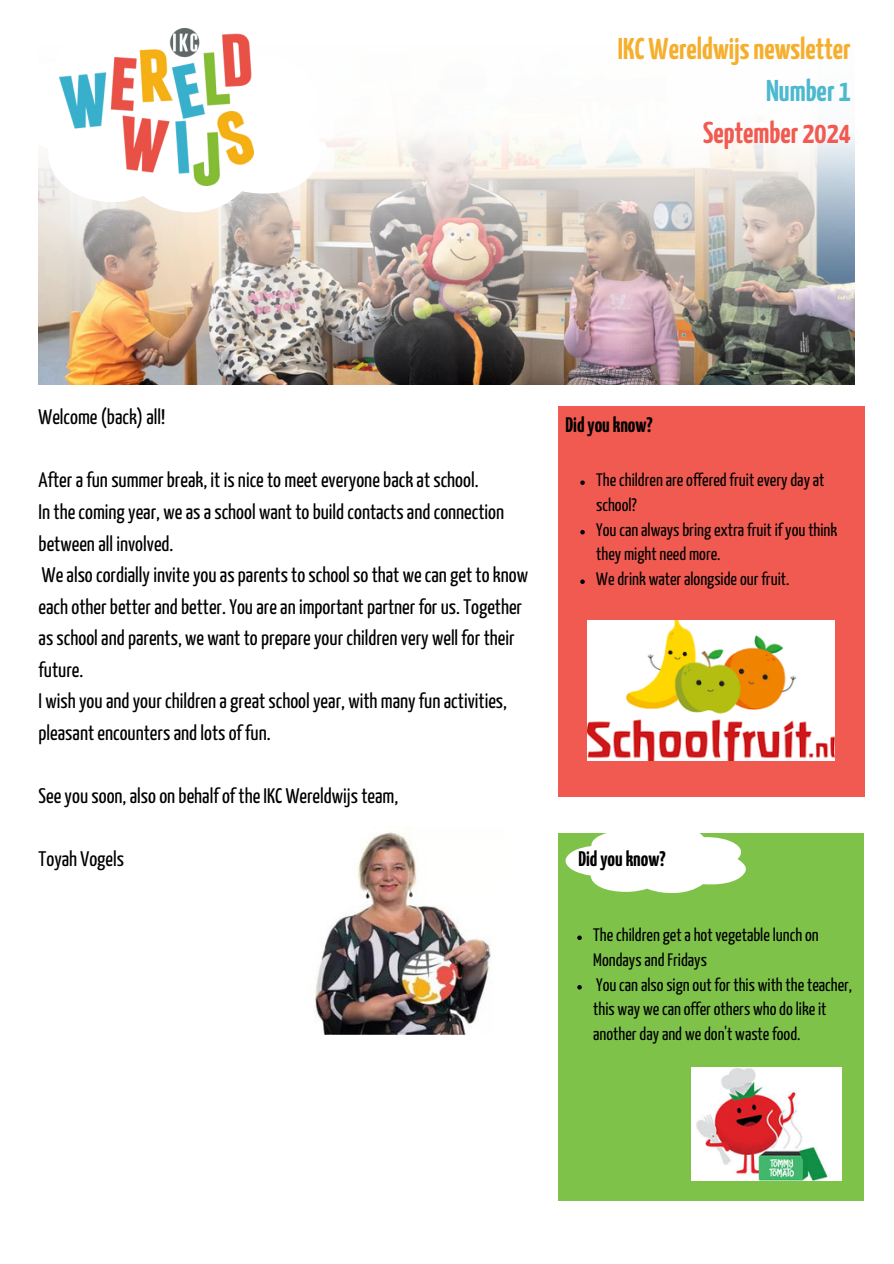
<style>
.page{position:relative;width:894px;height:1264px;background:#fff}
.page>*{position:absolute;margin:0;border:0;box-sizing:border-box;transform-origin:0 0}
.t1{font:700 30px/41.7px "Yanone Kaffeesatz";color:#f5af2c;text-align:right}
.t2{font:21px/31.5px "Yanone Kaffeesatz";color:#000}
.t3{font:700 21px "Yanone Kaffeesatz";color:#000}
.t4{font:18px/24.8px "Yanone Kaffeesatz";color:#000}
.s1{color:#4cb9ce}
.s2{color:#f15a50}
</style>
<div class="page">
<div style="left:558px;top:833px;width:305px;height:367px;background:#7ec24a"></div>
<svg style="left:577px;top:935px;width:4px;height:5px"></svg>
<svg style="left:577px;top:985px;width:4px;height:4px"></svg>
<svg style="left:565px;top:833px;width:180px;height:59px"></svg>
<div style="left:558px;top:406px;width:306px;height:391px;background:#f15a50"></div>
<img style="left:38px;top:135px;width:817px;height:250px">
<svg style="left:38px;top:76px;width:293px;height:140px"></svg>
<img style="left:60px;top:28px;width:193px;height:158px">
<img style="left:691px;top:1067px;width:149px;height:113px">
<img style="left:587px;top:620px;width:246px;height:140px">
<img style="left:315px;top:831px;width:176px;height:203px">
<svg style="left:580px;top:480px;width:4px;height:5px"></svg>
<svg style="left:580px;top:530px;width:4px;height:4px"></svg>
<svg style="left:580px;top:579px;width:4px;height:5px"></svg>
<p class="t1" style="left:617px;top:30px;width:234px">IKCWereldwijsnewsletter<br><span class="s1">Number 1<br></span><span class="s2">September 2024</span></p>
<h2 class="t2" style="left:39px;top:403px;width:128px">Welcome (back) all!</h2>
<p class="t2" style="left:39px;top:466px;width:491px">After a fun summer break, it is nice to meet everyone back at school.<br>In the coming year, we as a school want to build contacts and connection between all involved.<br>We also cordially invite you as parents to school so that we can get to know each other better and better. You are an important partner for us. Together as school and parents, we want to prepare your children very well for their future.<br>I wish you and your children a great school year, with many fun activities, pleasant encounters and lots of fun.</p>
<p class="t2" style="left:39px;top:781px;width:361px">See you soon, also on behalfof the IKC Wereldwijs team,</p>
<p class="t2" style="left:39px;top:844px;width:87px">Toyah Vogels</p>
<h2 class="t3" style="left:565px;top:416px;width:89px">Didyouknow?</h2>
<p class="t4" style="left:596px;top:469px;width:230px">The children are offered fruit every day at school?</p>
<p class="t4" style="left:596px;top:518px;width:242px">You can always bring extra fruit ifyou think they might need more.</p>
<p class="t4" style="left:596px;top:568px;width:194px">We drink water alongside our fruit.</p>
<p class="t3" style="left:578px;top:850px;width:89px">Didyouknow?</p>
<p class="t4" style="left:593px;top:924px;width:227px">The children get a hot vegetable lunch on<br>Mondays and Fridays</p>
<h1 class="t4" style="left:593px;top:973px;width:260px">You can also sign out for this with the teacher, this way we can offer others who do like it another day and we don't waste food.</h1>
</div>
